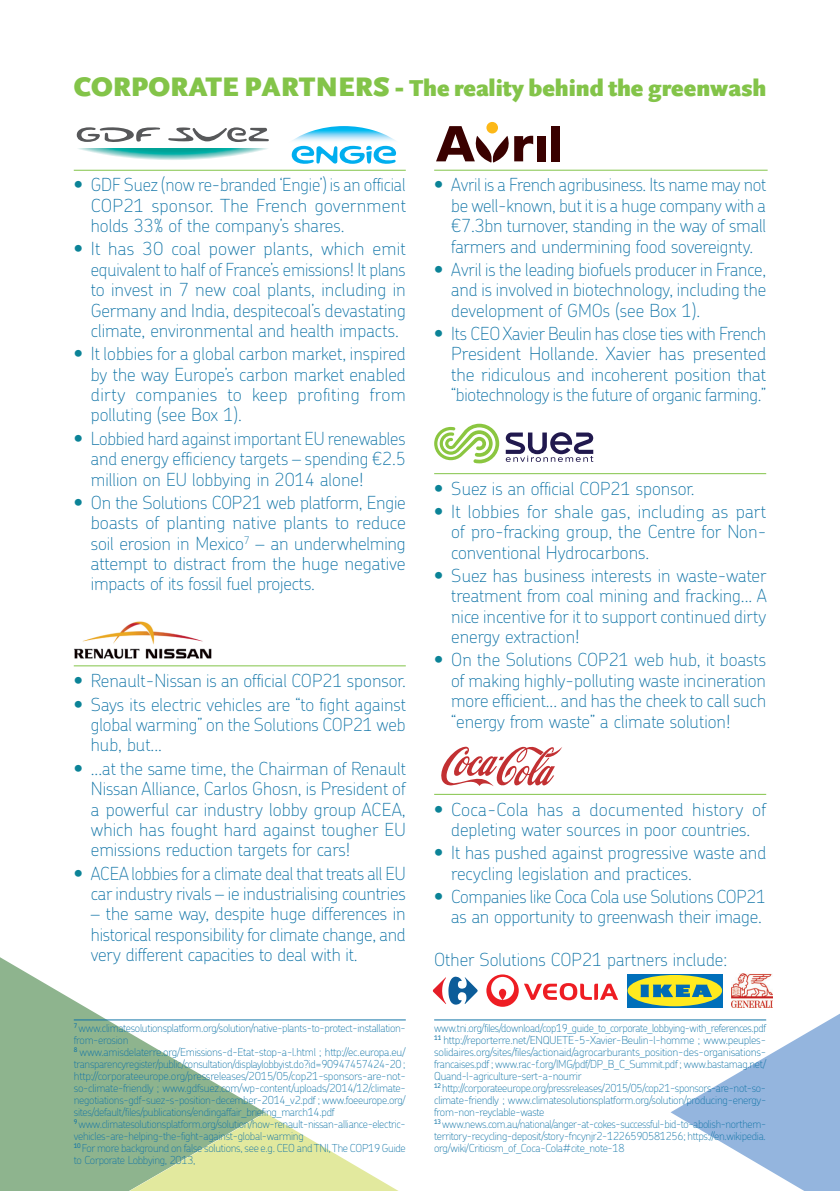
<style>
.page{position:relative;width:840px;height:1191px;background:#fff}
.page>*{position:absolute;margin:0;border:0;box-sizing:border-box;transform-origin:0 0}
.t1{font:900 24px "Scala Sans";color:#83c449}
.t2{font:100 18px/20.4px "Chevin Std";color:#1074a7;text-align:justify}
.t3{font:100 11px/12px "Chevin Std";letter-spacing:-.025em;color:#1074a7}
.s1{font-size:28px}
.s2{font-size:20px;color:#0b8397}
</style>
<div class="page">
<svg style="left:670px;top:1014px;width:169px;height:177px"></svg>
<svg style="left:0;top:957px;width:265px;height:234px;fill:#8eb48e"></svg>
<svg style="left:129px;top:1112px;width:269px;height:79px"></svg>
<svg style="left:80px;top:149px;width:186px;height:11px"></svg>
<svg style="left:77px;top:127px;width:83px;height:15px"></svg>
<svg style="left:168px;top:127px;width:101px;height:15px"></svg>
<img style="left:292px;top:131px;width:104px;height:10px">
<svg style="left:291px;top:146px;width:105px;height:18px"></svg>
<img style="left:74px;top:621px;width:138px;height:38px">
<div style="left:537px;top:136px;width:8px;height:25px;background:#3a0100"></div>
<div style="left:550px;top:126px;width:9px;height:35px;background:#3a0100"></div>
<div style="left:486px;top:122px;width:11px;height:11px;background:#fcb818;border-radius:50%"></div>
<svg style="left:436px;top:126px;width:97px;height:37px"></svg>
<svg style="left:434px;top:424px;width:65px;height:39px"></svg>
<svg style="left:505px;top:432px;width:88px;height:30px"></svg>
<svg style="left:441px;top:746px;width:121px;height:40px"></svg>
<hr style="left:74px;top:170px;width:331px;height:1px;background:#83c449">
<hr style="left:74px;top:665px;width:331px;height:1px;background:#83c449">
<hr style="left:434px;top:170px;width:333px;height:1px;background:#83c449">
<hr style="left:434px;top:473px;width:331px;height:1px;background:#83c449">
<hr style="left:434px;top:794px;width:331px;height:1px;background:#83c449">
<svg style="left:486px;top:974px;width:131px;height:32px"></svg>
<svg style="left:432px;top:976px;width:45px;height:28px"></svg>
<img style="left:731px;top:973px;width:41px;height:34px">
<svg style="left:627px;top:974px;width:95px;height:33px"></svg>
<div style="left:627px;top:975px;width:94px;height:31px;background:#ffea1f;border-radius:50%"></div>
<svg style="left:640px;top:984px;width:71px;height:13px"></svg>
<hr style="left:74px;top:1019px;width:331px;height:1px;background:#1074a7">
<hr style="left:434px;top:1019px;width:331px;height:1px;background:#1074a7">
<h1 class="t1" style="left:74px;top:75px;width:693px"><span class="s1">CORPORATE PARTNERS -</span> The reality behind the greenwash</h1>
<p class="t2" style="left:91px;top:174px;width:316px;text-indent:-17px"><span class="s2">•</span> GDF Suez (now re-branded ‘Engie’) is an official COP21 sponsor. The French government holds 33% of the company’s shares.</p>
<p class="t2" style="left:91px;top:238px;width:316px;text-indent:-17px"><span class="s2">•</span> It has 30 coal power plants, which emit equivalent to half of France’s emissions! It plans to invest in 7 new coal plants, including in Germany and India, despitecoal’s devastating climate, environmental and health impacts.</p>
<p class="t2" style="left:91px;top:343px;width:316px;text-indent:-17px"><span class="s2">•</span> It lobbies for a global carbon market, inspired by the way Europe’s carbon market enabled dirty companies to keep profiting from polluting (see Box 1).</p>
<p class="t2" style="left:91px;top:427px;width:316px;text-indent:-17px"><span class="s2">•</span> Lobbied hard against important EU renewables and energy efficiency targets – spending €2.5 million on EU lobbying in 2014 alone!</p>
<p class="t2" style="left:91px;top:491px;width:316px;text-indent:-17px"><span class="s2">•</span> On the Solutions COP21 web platform, Engie boasts of planting native plants to reduce soil erosion in Mexico<sup>7</sup> – an underwhelming attempt to distract from the huge negative impacts of its fossil fuel projects.</p>
<p class="t2" style="left:74px;top:670px;width:333px"><span class="s2">•</span> Renault-Nissan is an official COP21 sponsor.</p>
<p class="t2" style="left:91px;top:693px;width:316px;text-indent:-17px"><span class="s2">•</span> Says its electric vehicles are “to fight against global warming” on the Solutions COP21 web hub, but...</p>
<p class="t2" style="left:91px;top:757px;width:316px;text-indent:-17px"><span class="s2">•</span> ...at the same time, the Chairman of Renault Nissan Alliance, Carlos Ghosn, is President of a powerful car industry lobby group ACEA, which has fought hard against tougher EU emissions reduction targets for cars!</p>
<p class="t2" style="left:74px;top:862px;width:333px;text-align:right"><span class="s2">•</span> ACEA lobbies for a climate deal that treats all EU car industry rivals – ie industrialising countries</p>
<p class="t2" style="left:91px;top:903px;width:316px">– the same way, despite huge differences in historical responsibility for climate change, and very different capacities to deal with it.</p>
<p class="t2" style="left:451px;top:174px;width:316px;text-indent:-17px"><span class="s2">•</span> Avril is a French agribusiness. Its name may not be well-known, but it is a huge company with a €7.3bn turnover, standing in the way of small farmers and undermining food sovereignty.</p>
<p class="t2" style="left:451px;top:258px;width:316px;text-indent:-17px"><span class="s2">•</span> Avril is the leading biofuels producer in France, and is involved in biotechnology, including the development of GMOs (see Box 1).</p>
<p class="t2" style="left:451px;top:322px;width:316px;text-indent:-17px"><span class="s2">•</span> Its CEO Xavier Beulin has close ties with French President Hollande. Xavier has presented the ridiculous and incoherent position that “biotechnology is the future of organic farming.”</p>
<p class="t2" style="left:434px;top:477px;width:262px"><span class="s2">•</span> Suez is an official COP21 sponsor.</p>
<p class="t2" style="left:451px;top:500px;width:316px;text-indent:-17px"><span class="s2">•</span> It lobbies for shale gas, including as part of pro-fracking group, the Centre for Non&shy;conventional Hydrocarbons.</p>
<p class="t2" style="left:451px;top:564px;width:317px;text-indent:-17px"><span class="s2">•</span> Suez has business interests in waste-water treatment from coal mining and fracking... A nice incentive for it to support continued dirty energy extraction!</p>
<p class="t2" style="left:451px;top:649px;width:316px;text-indent:-17px"><span class="s2">•</span> On the Solutions COP21 web hub, it boasts of making highly-polluting waste incineration more efficient... and has the cheek to call such “energy from waste” a climate solution!</p>
<p class="t2" style="left:434px;top:798px;width:333px;text-align:center"><span class="s2">•</span> Coca-Cola has a documented history of depleting water sources in poor countries.</p>
<p class="t2" style="left:451px;top:842px;width:316px;text-indent:-17px"><span class="s2">•</span> It has pushed against progressive waste and recycling legislation and practices.</p>
<p class="t2" style="left:434px;top:885px;width:333px;text-align:right"><span class="s2">•</span> Companies like Coca Cola use Solutions COP21 as an opportunity to greenwash their image.</p>
<p class="t2" style="left:434px;top:949px;width:294px">Other Solutions COP21 partners include:</p>
<p class="t3" style="left:74px;top:1021px;width:333px"><sup>7</sup> www.climatesolutionsplatform.org/solution/native-plants-to-protect-installation&shy;from-erosion<br><sup>8</sup> www.amisdelaterre.org/Emissions-d-Etat-stop-a-l.html ; http://ec.europa.eu/ transparencyregister/public/consultation/displaylobbyist.do?id=90947457424-20 ; http://corporateeurope.org/pressreleases/2015/05/cop21-sponsors-are-not&shy;so-climate-friendly ; www.gdfsuez.com/wp-content/uploads/2014/12/climate&shy;negotiations-gdf-suez-s-position-december-2014_v2.pdf ; www.foeeurope.org/ sites/default/files/publications/endingaffair_briefing_march14.pdf<br><sup>9</sup> www.climatesolutionsplatform.org/solution/how-renault-nissan-alliance-electric&shy;vehicles-are-helping-the-fight-against-global-warming<br><sup>10</sup> For more background on false solutions, see e.g. CEO and TNI, The COP19 Guide to Corporate Lobbying, 2013,</p>
<p class="t3" style="left:434px;top:1021px;width:333px">www.tni.org/files/download/cop19_guide_to_corporate_lobbying-with_references.pdf <sup>11</sup> http://reporterre.net/ENQUETE-5-Xavier-Beulin-l-homme ; www.peuples&shy;solidaires.org/sites/files/actionaid/agrocarburants_position-des-organisations&shy;francaises.pdf ; www.rac-f.org/IMG/pdf/DP_B_C_Summit.pdf ; www.bastamag.net/ Quand-l-agriculture-sert-a-nourrir<br><sup>12</sup> http://corporateeurope.org/pressreleases/2015/05/cop21-sponsors-are-not-so&shy;climate-friendly ; www.climatesolutionsplatform.org/solution/producing-energy&shy;from-non-reyclable-waste<br><sup>13</sup> www.news.com.au/national/anger-at-cokes-successful-bid-to-abolish-northern&shy;territory-recycling-deposit/story-fncynjr2-1226590581256; https://en.wikipedia. org/wiki/Criticism_of_Coca-Cola#cite_note-18</p>
</div>
